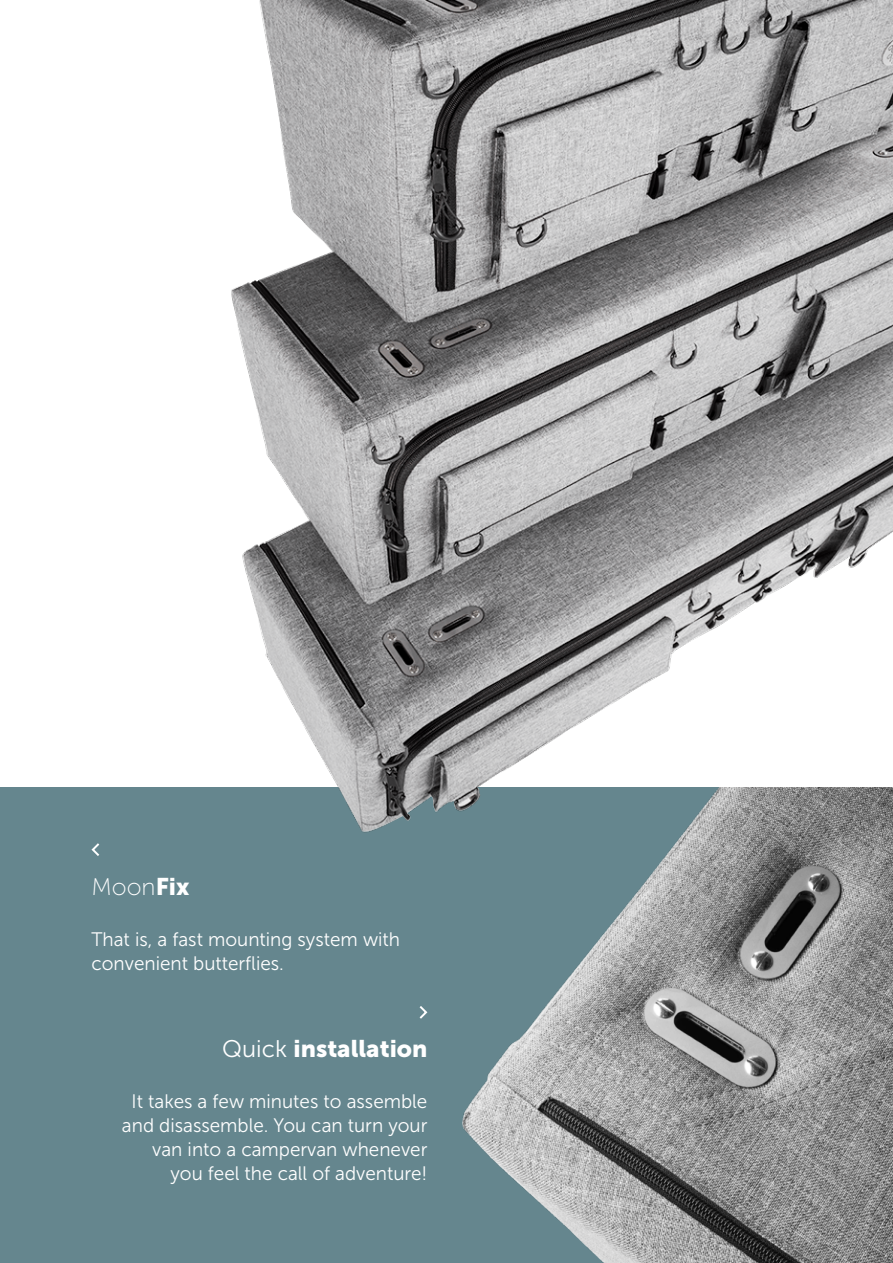
<style>
.page{position:relative;width:893px;height:1263px;background:#fff}
.page>*{position:absolute;margin:0;border:0;box-sizing:border-box;transform-origin:0 0}
.t1{font:24px "Museo Sans 900";color:#fff}
.t2{font:24px "Museo Sans 100";color:#fff}
.t3{font:19.5px/24px "Museo Sans 300";color:#fff}
.s1{font-family:"Museo Sans 900"}
.s2{font-family:"Museo Sans 300"}
</style>
<div class="page">
<div style="left:0;top:787px;width:482px;height:476px;background:#65868e"></div>
<img style="left:462px;top:861px;width:431px;height:402px">
<img style="left:231px;top:0;width:662px;height:861px">
<svg style="left:419px;top:1006px;width:9px;height:13px"></svg>
<svg style="left:91px;top:843px;width:9px;height:13px"></svg>
<p class="t2" style="left:91px;top:873px;width:100px">Moon<span class="s1">Fix</span></p>
<p class="t3" style="left:91px;top:927px;width:310px">That is, a fast mounting system with convenient butterflies.</p>
<p class="t1" style="left:222px;top:1035px;width:207px"><span class="s2">Quick</span> installation</p>
<p class="t3" style="left:122px;top:1089px;width:307px;text-align:right">It takes a few minutes to assemble and disassemble. You can turn your van into a campervan whenever you feel the call of adventure!</p>
</div>
